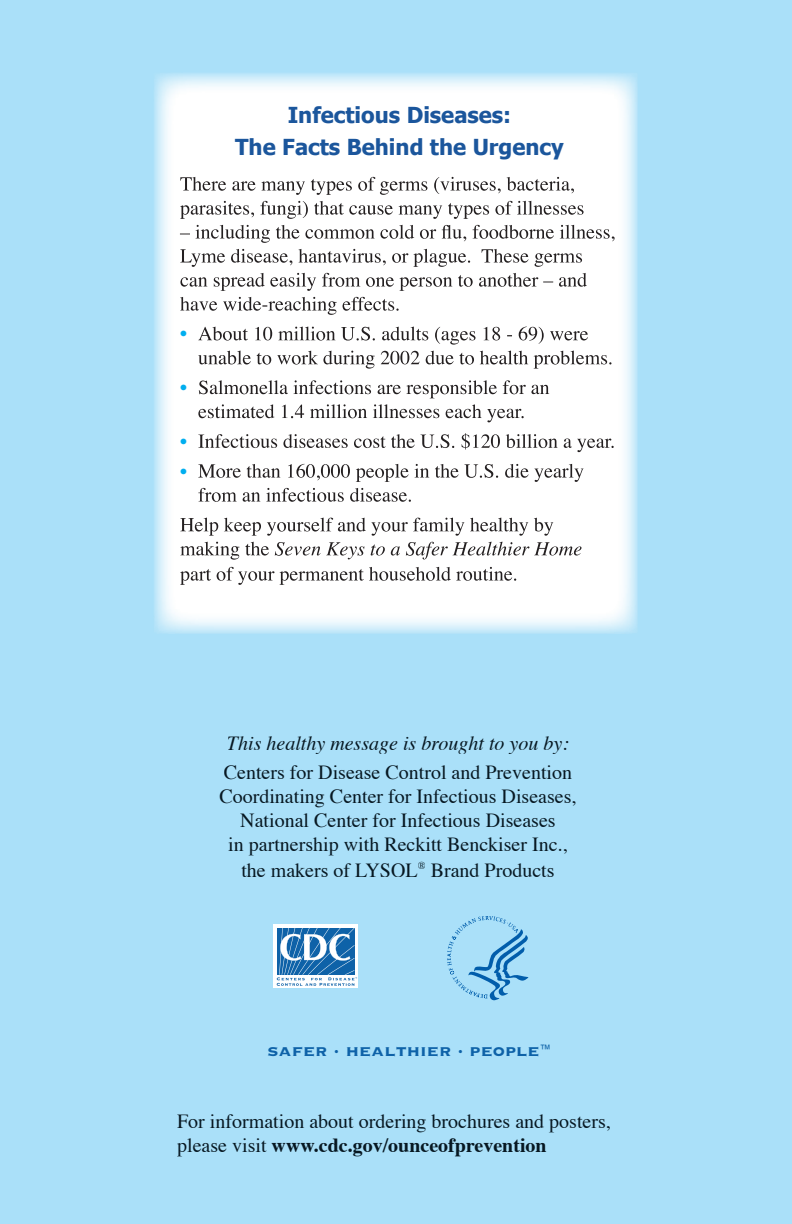
<style>
.page{position:relative;width:792px;height:1224px;background:#aae0f9}
.page>*{position:absolute;margin:0;border:0;box-sizing:border-box;transform-origin:0 0}
.t1{font:700 22px/32.2px "Tahoma";color:#1b569c;text-align:center}
.t2{font:20px/24.2px "Times";color:#071822;text-align:center}
.t3{font:italic 20px "Times";color:#071822}
.t4{font:20px "Copperplate Thirty Three BC";color:#0e62a8}
.t5{font:20px/29.8px "Times";color:#00aeef}
.s1{font-family:"Arial";font-size:11.6px}
.s2{font-weight:700}
</style>
<div class="page">
<img style="left:154px;top:73px;width:483px;height:560px">
<svg style="left:181px;top:331px;width:5px;height:6px"></svg>
<svg style="left:181px;top:385px;width:5px;height:5px"></svg>
<svg style="left:181px;top:438px;width:5px;height:6px"></svg>
<svg style="left:181px;top:468px;width:5px;height:6px"></svg>
<div style="left:273px;top:925px;width:85px;height:63px;background:#fff"></div>
<svg style="left:277px;top:928px;width:80px;height:58px"></svg>
<svg style="left:447px;top:916px;width:81px;height:84px"></svg>
<img style="left:180px;top:177px;width:395px;height:18px">
<img style="left:180px;top:201px;width:404px;height:18px">
<img style="left:180px;top:225px;width:435px;height:18px">
<img style="left:180px;top:249px;width:403px;height:18px">
<img style="left:180px;top:273px;width:407px;height:18px">
<img style="left:180px;top:297px;width:219px;height:18px">
<img style="left:187px;top:327px;width:401px;height:18px">
<img style="left:198px;top:351px;width:413px;height:18px">
<img style="left:187px;top:380px;width:363px;height:18px">
<img style="left:198px;top:404px;width:326px;height:18px">
<img style="left:187px;top:433px;width:427px;height:19px">
<img style="left:187px;top:464px;width:397px;height:18px">
<img style="left:198px;top:488px;width:213px;height:14px">
<img style="left:180px;top:518px;width:374px;height:18px">
<img style="left:180px;top:542px;width:89px;height:18px">
<img style="left:275px;top:542px;width:306px;height:17px">
<img style="left:180px;top:567px;width:338px;height:18px">
<p class="t1" style="left:235px;top:98px;width:330px">Infectious Diseases:<br>The Facts Behind the Urgency</p>
<p class="t5" style="left:180px;top:320px;width:8px">•</p>
<p class="t5" style="left:180px;top:374px;width:8px">•</p>
<p class="t5" style="left:180px;top:427px;width:8px">• •</p>
<p class="t3" style="left:227px;top:731px;width:344px">This healthy message is brought to you by:</p>
<p class="t2" style="left:219px;top:762px;width:359px">Centers for Disease Control and Prevention Coordinating Center for Infectious Diseases, National Center for Infectious Diseases<br>in partnership with Reckitt Benckiser Inc., the makers of LYSOL<sup>®</sup> Brand Products</p>
<p class="t4" style="left:267px;top:1041px;width:285px">safer . healthier . people<span class="s1">™</span></p>
<p class="t2" style="left:177px;top:1111px;width:435px;text-align:left">For information about ordering brochures and posters, please visit <span class="s2">www.cdc.gov/ounceofprevention</span></p>
</div>
